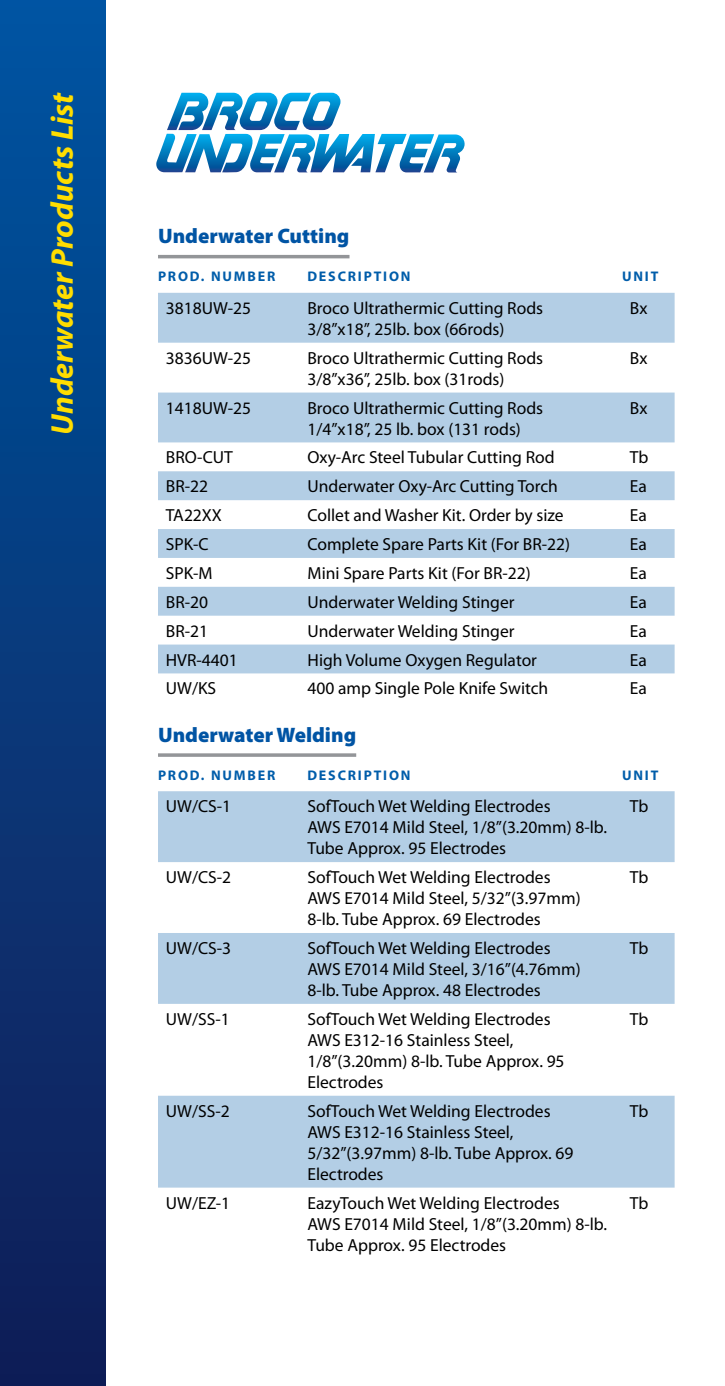
<style>
.page{position:relative;width:725px;height:1386px;background:#fff}
.page>*{position:absolute;margin:0;border:0;box-sizing:border-box;transform-origin:0 0}
.t1{font:italic 700 31.5px "Myriad Pro";color:#fd0}
.t2{font:900 21px "Myriad Pro";color:#0054a4}
.t3{font:17.5px/21px "Myriad Pro";color:#000}
.t4{font:700 14px "Myriad Pro";letter-spacing:.13em;color:#005daa}
</style>
<div class="page">
<div style="left:0;top:0;width:105px;height:1386px;background:linear-gradient(to bottom,#0054a1,#111d55)"></div>
<svg style="left:158px;top:293px;width:516px;height:895px"></svg>
<hr style="left:158px;top:255px;width:191px;height:3px;background:#939598">
<svg style="left:158px;top:753px;width:198px;height:4px"></svg>
<svg style="left:156px;top:93px;width:308px;height:80px"></svg>
<h1 class="t1" style="left:42px;top:435px;width:344px;rotate:-90deg">Underwater Products List</h1>
<p class="t2" style="left:158px;top:222px;width:193px">Underwater Cutting</p>
<p class="t4" style="left:158px;top:267px;width:119px">PROD. NUMBER</p>
<p class="t4" style="left:307px;top:267px;width:105px">DESCRIPTION</p>
<p class="t4" style="left:622px;top:267px;width:38px">UNIT</p>
<p class="t3" style="left:166px;top:297px;width:87px">3818UW-25</p>
<p class="t3" style="left:307px;top:297px;width:237px">Broco Ultrathermic Cutting Rods<br>3/8”x18”, 25lb. box (66rods)</p>
<p class="t3" style="left:630px;top:297px;width:19px">Bx</p>
<p class="t3" style="left:166px;top:347px;width:87px">3836UW-25</p>
<p class="t3" style="left:307px;top:347px;width:237px">Broco Ultrathermic Cutting Rods<br>3/8”x36”, 25lb. box (31rods)</p>
<p class="t3" style="left:630px;top:347px;width:19px">Bx</p>
<p class="t3" style="left:166px;top:397px;width:87px">1418UW-25</p>
<p class="t3" style="left:307px;top:397px;width:237px">Broco Ultrathermic Cutting Rods<br>1/4”x18”, 25 lb. box (131 rods)</p>
<p class="t3" style="left:630px;top:397px;width:19px">Bx</p>
<p class="t3" style="left:166px;top:447px;width:69px">BRO-CUT</p>
<p class="t3" style="left:307px;top:447px;width:249px">Oxy-Arc Steel Tubular Cutting Rod</p>
<p class="t3" style="left:630px;top:447px;width:20px">Tb</p>
<p class="t3" style="left:166px;top:476px;width:44px">BR-22</p>
<p class="t3" style="left:307px;top:476px;width:252px">Underwater Oxy-Arc Cutting Torch</p>
<p class="t3" style="left:630px;top:476px;width:19px">Ea</p>
<p class="t3" style="left:166px;top:505px;width:57px">TA22XX</p>
<p class="t3" style="left:307px;top:505px;width:258px">Collet and Washer Kit. Order by size</p>
<p class="t3" style="left:630px;top:505px;width:19px">Ea</p>
<p class="t3" style="left:166px;top:533px;width:44px">SPK-C</p>
<p class="t3" style="left:307px;top:533px;width:264px">Complete Spare Parts Kit (For BR-22)</p>
<p class="t3" style="left:630px;top:533px;width:19px">Ea</p>
<p class="t3" style="left:166px;top:562px;width:48px">SPK-M</p>
<p class="t3" style="left:307px;top:562px;width:225px">Mini Spare Parts Kit (For BR-22)</p>
<p class="t3" style="left:630px;top:562px;width:19px">Ea</p>
<p class="t3" style="left:166px;top:591px;width:44px">BR-20</p>
<p class="t3" style="left:307px;top:591px;width:209px">Underwater Welding Stinger</p>
<p class="t3" style="left:630px;top:591px;width:19px">Ea</p>
<p class="t3" style="left:166px;top:620px;width:44px">BR-21</p>
<p class="t3" style="left:307px;top:620px;width:209px">Underwater Welding Stinger</p>
<p class="t3" style="left:630px;top:620px;width:19px">Ea</p>
<p class="t3" style="left:166px;top:649px;width:73px">HVR-4401</p>
<p class="t3" style="left:307px;top:649px;width:231px">High Volume Oxygen Regulator</p>
<p class="t3" style="left:630px;top:649px;width:19px">Ea</p>
<p class="t3" style="left:166px;top:678px;width:52px">UW/KS</p>
<p class="t3" style="left:307px;top:678px;width:242px">400 amp Single Pole Knife Switch</p>
<p class="t3" style="left:630px;top:678px;width:19px">Ea</p>
<p class="t2" style="left:158px;top:721px;width:200px">Underwater Welding</p>
<p class="t4" style="left:158px;top:766px;width:119px">PROD. NUMBER</p>
<p class="t4" style="left:307px;top:766px;width:105px">DESCRIPTION</p>
<p class="t4" style="left:622px;top:766px;width:38px">UNIT</p>
<p class="t3" style="left:166px;top:796px;width:67px">UW/CS-1</p>
<p class="t3" style="left:307px;top:796px;width:301px">SofTouch Wet Welding Electrodes<br>AWS E7014 Mild Steel, 1/8”(3.20mm) 8-lb.<br>Tube Approx. 95 Electrodes</p>
<p class="t3" style="left:630px;top:796px;width:20px">Tb</p>
<p class="t3" style="left:166px;top:866px;width:67px">UW/CS-2</p>
<p class="t3" style="left:307px;top:866px;width:275px">SofTouch Wet Welding Electrodes<br>AWS E7014 Mild Steel, 5/32”(3.97mm)<br>8-lb. Tube Approx. 69 Electrodes</p>
<p class="t3" style="left:630px;top:866px;width:20px">Tb</p>
<p class="t3" style="left:166px;top:937px;width:67px">UW/CS-3</p>
<p class="t3" style="left:307px;top:937px;width:275px">SofTouch Wet Welding Electrodes<br>AWS E7014 Mild Steel, 3/16”(4.76mm)<br>8-lb. Tube Approx. 48 Electrodes</p>
<p class="t3" style="left:630px;top:937px;width:20px">Tb</p>
<p class="t3" style="left:166px;top:1008px;width:65px">UW/SS-1</p>
<p class="t3" style="left:307px;top:1008px;width:259px">SofTouch Wet Welding Electrodes<br>AWS E312-16 Stainless Steel,<br>1/8”(3.20mm) 8-lb. Tube Approx. 95<br>Electrodes</p>
<p class="t3" style="left:630px;top:1008px;width:20px">Tb</p>
<p class="t3" style="left:166px;top:1100px;width:65px">UW/SS-2</p>
<p class="t3" style="left:307px;top:1100px;width:268px">SofTouch Wet Welding Electrodes<br>AWS E312-16 Stainless Steel,<br>5/32”(3.97mm) 8-lb. Tube Approx. 69<br>Electrodes</p>
<p class="t3" style="left:630px;top:1100px;width:20px">Tb</p>
<p class="t3" style="left:166px;top:1192px;width:66px">UW/EZ-1</p>
<p class="t3" style="left:307px;top:1192px;width:301px">EazyTouch Wet Welding Electrodes<br>AWS E7014 Mild Steel, 1/8”(3.20mm) 8-lb.<br>Tube Approx. 95 Electrodes</p>
<p class="t3" style="left:630px;top:1192px;width:20px">Tb</p>
</div>
